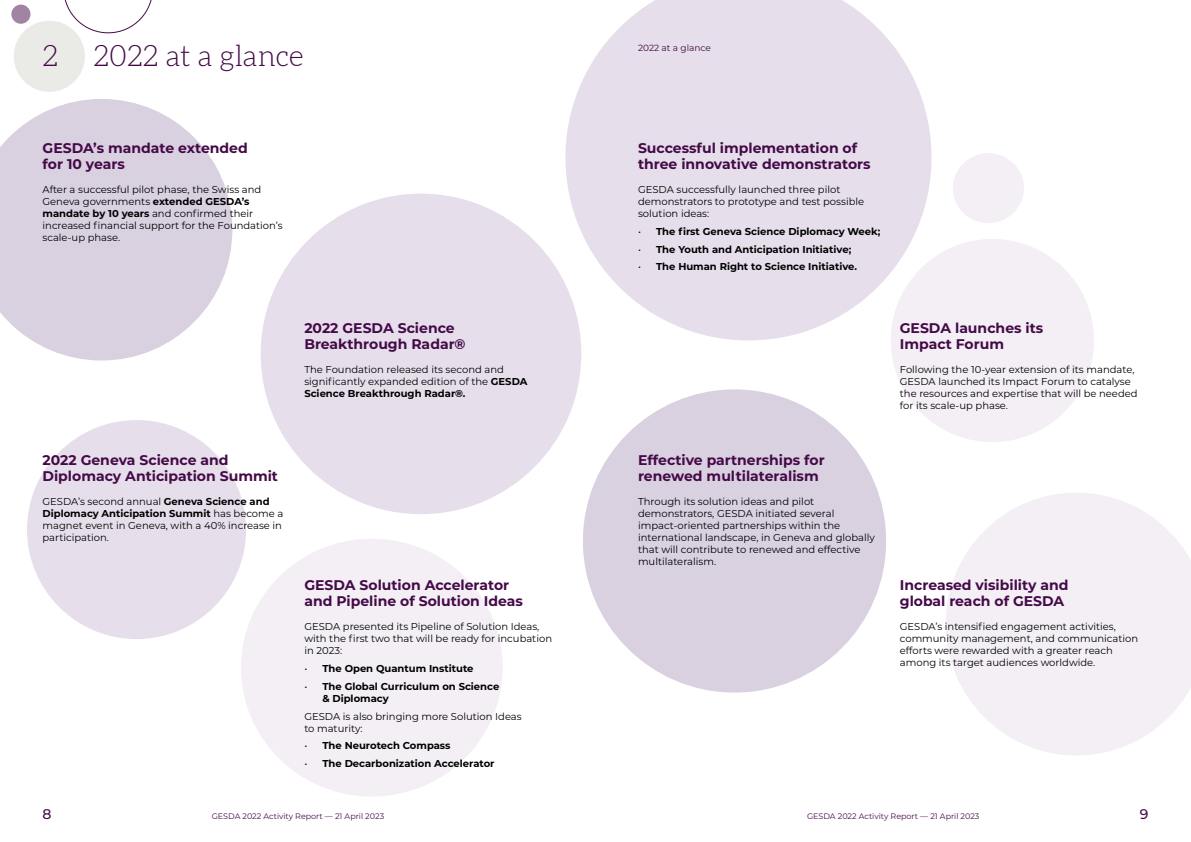
<style>
.page{position:relative;width:1191px;height:842px;background:#fff}
.page>*{position:absolute;margin:0;border:0;box-sizing:border-box;transform-origin:0 0}
.t1{font:300 29px "Aleo";color:#440a47}
.t2{font:700 14px/16px "Montserrat";color:#440a47}
.t3{font:500 14px "Montserrat";color:#440a47}
.t4{font:10px/12px "Montserrat";color:#000}
.t5{font:700 10px/12px "Montserrat";color:#000}
.t6{font:9px "Montserrat";color:#440a47}
.t7{font:8px "Montserrat";color:#440a47}
.s1{font-size:23px}
.s2{font-weight:700}
.s3{font-weight:400;font-style:italic}
</style>
<div class="page">
<div style="left:14px;top:21px;width:71px;height:71px;background:#eaebe7;border-radius:50%"></div>
<div style="left:11px;top:5px;width:19px;height:19px;background:#a184a3;border-radius:50%"></div>
<svg style="left:64px;top:0;width:88px;height:35px"></svg>
<svg style="left:565px;top:0;width:366px;height:340px;fill:#e6dfeb"></svg>
<svg style="left:0;top:99px;width:232px;height:261px;fill:#d9d0e0"></svg>
<svg style="left:946px;top:493px;width:245px;height:262px;fill:#f3eff5"></svg>
<div style="left:27px;top:420px;width:219px;height:219px;background:#e6dfeb;border-radius:50%"></div>
<div style="left:890px;top:239px;width:204px;height:203px;background:#f3eff5;border-radius:50%"></div>
<div style="left:261px;top:194px;width:320px;height:320px;background:#e6dfeb;border-radius:50%"></div>
<div style="left:583px;top:389px;width:303px;height:304px;background:#d9d0e0;border-radius:50%"></div>
<div style="left:241px;top:539px;width:261px;height:257px;background:#f3eff5;border-radius:50%"></div>
<div style="left:952px;top:153px;width:72px;height:70px;background:#f3eff5;border-radius:50%"></div>
<h1 class="t1" style="left:43px;top:39px;width:263px"><span class="s1">2.</span> 2022 at a glance</h1>
<h1 class="t1" style="left:43px;top:39px;width:17px">2</h1>
<h2 class="t2" style="left:43px;top:140px;width:207px">GESDA’s mandate extended for 10 years</h2>
<p class="t4" style="left:43px;top:183px;width:242px">After a successful pilot phase, the Swiss and Geneva governments <span class="s2">extended GESDA’s mandate by 10 years</span> and confirmed their increased financial support for the Foundation’s scale-up phase.</p>
<h2 class="t2" style="left:43px;top:451px;width:237px">2022 Geneva Science and<br>Diplomacy Anticipation Summit</h2>
<p class="t4" style="left:43px;top:495px;width:242px">GESDA’s second annual <span class="s2">Geneva Science and Diplomacy Anticipation Summit</span> has become a magnet event in Geneva, with a 40% increase in participation.</p>
<h2 class="t2" style="left:304px;top:320px;width:163px">2022 GESDA Science<br>Breakthrough Radar®</h2>
<p class="t4" style="left:304px;top:363px;width:225px">The Foundation released its second and significantly expanded edition of the <span class="s2">GESDA<br>Science Breakthrough Radar®.</span></p>
<h2 class="t2" style="left:304px;top:577px;width:220px">GESDA Solution Accelerator and Pipeline of Solution Ideas</h2>
<p class="t4" style="left:304px;top:621px;width:249px">GESDA presented its Pipeline of Solution Ideas, with the first two that will be ready for incubation in 2023:</p>
<p class="t5" style="left:304px;top:662px;width:171px"><span class="s3">•</span> The Open Quantum Institute</p>
<p class="t5" style="left:322px;top:680px;width:178px;text-indent:-18px"><span class="s3">•</span> The Global Curriculum on Science &amp; Diplomacy</p>
<p class="t4" style="left:304px;top:710px;width:219px">GESDA is also bringing more Solution Ideas to maturity:</p>
<p class="t5" style="left:304px;top:739px;width:148px"><span class="s3">•</span> The Neurotech Compass</p>
<p class="t5" style="left:304px;top:757px;width:192px"><span class="s3">•</span> The Decarbonization Accelerator</p>
<p class="t6" style="left:638px;top:42px;width:75px">2022 at a glance</p>
<h2 class="t2" style="left:638px;top:140px;width:234px">Successful implementation of three innovative demonstrators</h2>
<p class="t4" style="left:638px;top:183px;width:228px">GESDA successfully launched three pilot demonstrators to prototype and test possible solution ideas:</p>
<p class="t5" style="left:638px;top:225px;width:244px"><span class="s3">•</span> The first Geneva Science Diplomacy Week;</p>
<p class="t5" style="left:638px;top:242px;width:215px"><span class="s3">•</span> The Youth and Anticipation Initiative;</p>
<p class="t5" style="left:638px;top:260px;width:221px"><span class="s3">•</span> The Human Right to Science Initiative.</p>
<h2 class="t2" style="left:638px;top:451px;width:188px">Effective partnerships for renewed multilateralism</h2>
<p class="t4" style="left:638px;top:495px;width:238px">Through its solution ideas and pilot demonstrators, GESDA initiated several impact-oriented partnerships within the international landscape, in Geneva and globally that will contribute to renewed and effective multilateralism.</p>
<h2 class="t2" style="left:900px;top:320px;width:145px">GESDA launches its<br>Impact Forum</h2>
<p class="t4" style="left:900px;top:363px;width:239px">Following the 10-year extension of its mandate, GESDA launched its Impact Forum to catalyse the resources and expertise that will be needed for its scale-up phase.</p>
<h2 class="t2" style="left:900px;top:577px;width:170px">Increased visibility and global reach of GESDA</h2>
<p class="t4" style="left:900px;top:621px;width:240px">GESDA’s intensified engagement activities, community management, and communication efforts were rewarded with a greater reach among its target audiences worldwide.</p>
<h2 class="t3" style="left:43px;top:804px;width:11px">8</h2>
<p class="t7" style="left:212px;top:811px;width:174px">GESDA 2022 Activity Report — 21 April 2023</p>
<p class="t7" style="left:807px;top:811px;width:174px">GESDA 2022 Activity Report — 21 April 2023</p>
<h2 class="t3" style="left:1139px;top:804px;width:10px">9</h2>
</div>
